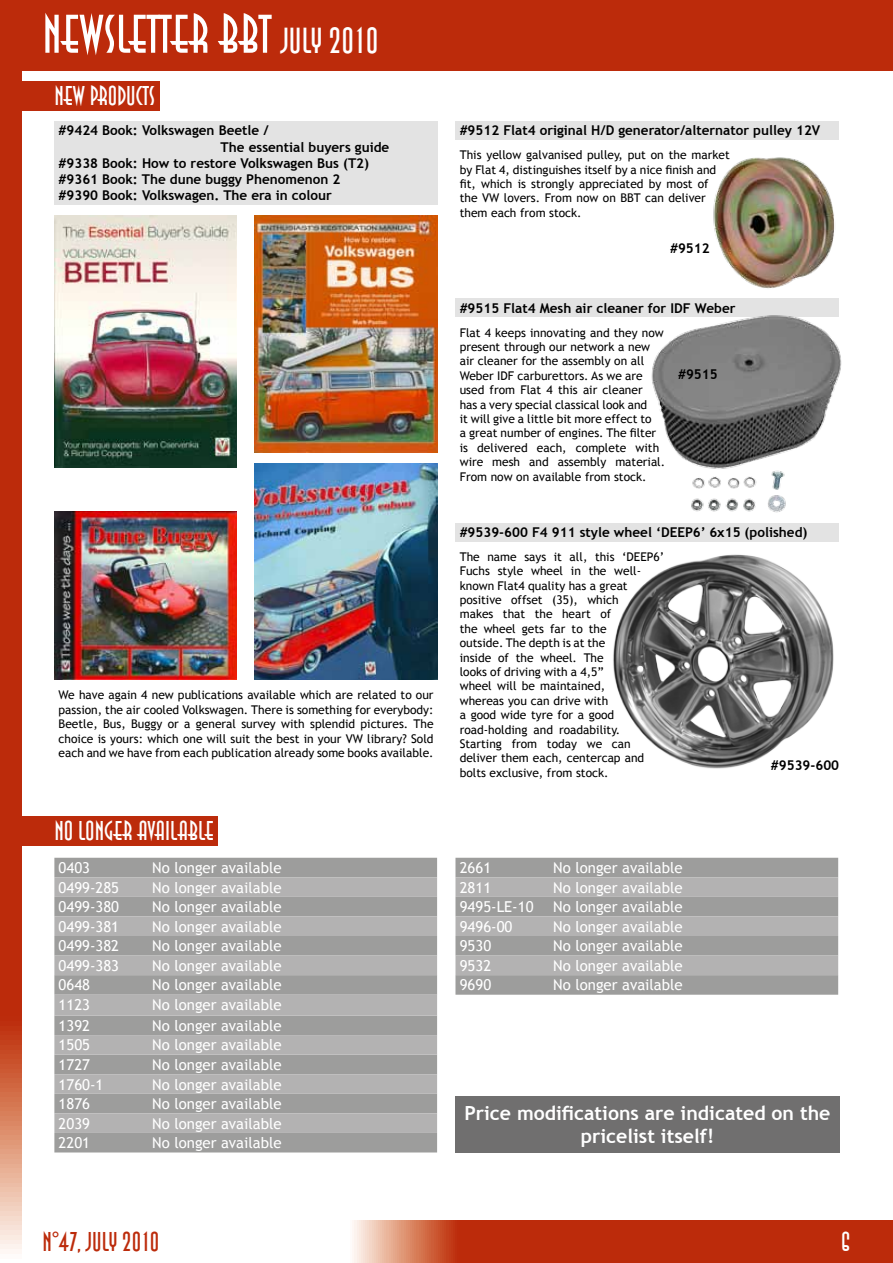
<style>
.page{position:relative;width:893px;height:1263px;background:#fff}
.page>*{position:absolute;margin:0;border:0;box-sizing:border-box;transform-origin:0 0}
.t1{font:54px "Anna Std";color:#fff}
.t2{font:27px "Anna Std";color:#fff}
.t3{font:27px "Anna Std";color:#bc2b0b}
.t4{font:700 19.5px/23.4px "Trebuchet MS";color:#fff;text-align:center}
.t5{font:15px "Trebuchet MS";color:#fff}
.t6{font:700 13.5px "Trebuchet MS";color:#000}
.t7{font:12px/14.4px "Trebuchet MS";color:#000}
.s1{font-size:36px}
</style>
<div class="page">
<div style="left:0;top:0;width:893px;height:70px;background:#bc2b0b"></div>
<svg style="left:0;top:70px;width:21px;height:1184px;background:#c24020"></svg>
<svg style="left:352px;top:1220px;width:540px;height:43px;background:#c24021"></svg>
<hr style="left:892px;top:51px;width:1px;height:1212px;background:#fff">
<div style="left:12px;top:81px;width:147px;height:30px;background:#bc2b0b"></div>
<div style="left:54px;top:121px;width:384px;height:83px;background:#e3e3e3"></div>
<img style="left:54px;top:215px;width:183px;height:253px">
<img style="left:255px;top:215px;width:182px;height:237px">
<img style="left:255px;top:463px;width:182px;height:217px">
<img style="left:54px;top:511px;width:183px;height:169px">
<div style="left:455px;top:121px;width:384px;height:19px;background:#e3e3e3"></div>
<img style="left:705px;top:157px;width:134px;height:142px">
<div style="left:455px;top:299px;width:384px;height:18px;background:#e3e3e3"></div>
<img style="left:651px;top:315px;width:191px;height:198px">
<div style="left:455px;top:523px;width:384px;height:18px;background:#e3e3e3"></div>
<img style="left:594px;top:541px;width:245px;height:228px">
<div style="left:12px;top:816px;width:206px;height:30px;background:#bc2b0b"></div>
<div style="left:456px;top:1097px;width:383px;height:55px;background:#706f6f"></div>
<div style="left:54px;top:858px;width:383px;height:294px;background:#9d9d9c"></div>
<svg style="left:54px;top:877px;width:383px;height:256px;background:#a9a9a8"></svg>
<div style="left:455px;top:858px;width:383px;height:137px;background:#9d9d9c"></div>
<svg style="left:455px;top:877px;width:383px;height:98px;background:#abaaaa"></svg>
<h1 class="t1" style="left:43px;top:5px;width:337px">NEWSLETTER BBT <span class="s1">JULY 2010</span></h1>
<h2 class="t2" style="left:54px;top:81px;width:102px">NEW PRODUCTS</h2>
<p class="t6" style="left:59px;top:122px;width:211px">#9424 Book: Volkswagen Beetle /</p>
<p class="t6" style="left:221px;top:138px;width:170px">The essential buyers guide</p>
<p class="t6" style="left:59px;top:155px;width:312px">#9338 Book: How to restore Volkswagen Bus (T2)</p>
<p class="t6" style="left:59px;top:171px;width:283px">#9361 Book: The dune buggy Phenomenon 2</p>
<p class="t6" style="left:59px;top:187px;width:275px">#9390 Book: Volkswagen. The era in colour</p>
<p class="t7" style="left:59px;top:688px;width:376px;text-align:justify">We have again 4 new publications available which are related to our passion, the air cooled Volkswagen. There is something for everybody:<br>Beetle, Bus, Buggy or a general survey with splendid pictures. The choice is yours: which one will suit the best in your VW library? Sold each and we have from each publication already some books available.</p>
<h2 class="t2" style="left:54px;top:816px;width:161px">NO LONGER AVAILABLE</h2>
<p class="t5" style="left:59px;top:859px;width:33px">0403</p>
<p class="t5" style="left:152px;top:859px;width:131px">No longer available</p>
<p class="t5" style="left:59px;top:878px;width:62px">0499-285</p>
<p class="t5" style="left:152px;top:878px;width:131px">No longer available</p>
<p class="t5" style="left:59px;top:898px;width:62px">0499-380</p>
<p class="t5" style="left:152px;top:898px;width:131px">No longer available</p>
<p class="t5" style="left:59px;top:917px;width:62px">0499-381</p>
<p class="t5" style="left:152px;top:917px;width:131px">No longer available</p>
<p class="t5" style="left:59px;top:937px;width:62px">0499-382</p>
<p class="t5" style="left:152px;top:937px;width:131px">No longer available</p>
<p class="t5" style="left:59px;top:957px;width:62px">0499-383</p>
<p class="t5" style="left:152px;top:957px;width:131px">No longer available</p>
<p class="t5" style="left:59px;top:976px;width:33px">0648</p>
<p class="t5" style="left:152px;top:976px;width:131px">No longer available</p>
<p class="t5" style="left:59px;top:996px;width:33px">1123</p>
<p class="t5" style="left:152px;top:996px;width:131px">No longer available</p>
<p class="t5" style="left:59px;top:1017px;width:33px">1392</p>
<p class="t5" style="left:152px;top:1017px;width:131px">No longer available</p>
<p class="t5" style="left:59px;top:1036px;width:33px">1505</p>
<p class="t5" style="left:152px;top:1036px;width:131px">No longer available</p>
<p class="t5" style="left:59px;top:1056px;width:33px">1727</p>
<p class="t5" style="left:152px;top:1056px;width:131px">No longer available</p>
<p class="t5" style="left:59px;top:1075px;width:46px">1760-1</p>
<p class="t5" style="left:152px;top:1075px;width:131px">No longer available</p>
<p class="t5" style="left:59px;top:1095px;width:33px">1876</p>
<p class="t5" style="left:152px;top:1095px;width:131px">No longer available</p>
<p class="t5" style="left:59px;top:1114px;width:33px">2039</p>
<p class="t5" style="left:152px;top:1114px;width:131px">No longer available</p>
<p class="t5" style="left:59px;top:1134px;width:33px">2201</p>
<p class="t5" style="left:152px;top:1134px;width:131px">No longer available</p>
<p class="t6" style="left:460px;top:122px;width:362px">#9512 Flat4 original H/D generator/alternator pulley 12V</p>
<p class="t7" style="left:460px;top:148px;width:272px">This yellow galvanised pulley, put on the market by Flat 4, distinguishes itself by a nice finish and fit, which is strongly appreciated by most of<br>the VW lovers. From now on BBT can deliver them each from stock.</p>
<p class="t6" style="left:670px;top:240px;width:41px">#9512</p>
<p class="t6" style="left:460px;top:300px;width:277px">#9515 Flat4 Mesh air cleaner for IDF Weber</p>
<p class="t7" style="left:460px;top:325px;width:207px">Flat 4 keeps innovating and they now present through our network a new air cleaner for the assembly on all Weber IDF carburettors. As we are used from Flat 4 this air cleaner<br>has a very special classical look and<br>it will give a little bit more effect to<br>a great number of engines. The filter is delivered each, complete with wire mesh and assembly material.<br>From now on available from stock.</p>
<p class="t6" style="left:678px;top:365px;width:41px">#9515</p>
<p class="t6" style="left:460px;top:524px;width:349px">#9539-600 F4 911 style wheel ‘DEEP6’ 6x15 (polished)</p>
<p class="t7" style="left:460px;top:550px;width:206px">The name says it all, this ‘DEEP6’<br>Fuchs style wheel in the well&shy;known Flat4 quality has a great positive offset (35), which<br>makes that the heart of<br>the wheel gets far to the<br>outside. The depth is at the<br>inside of the wheel. The<br>looks of driving with a 4,5”<br>wheel will be maintained,<br>whereas you can drive with<br>a good wide tyre for a good road-holding and roadability.<br>Starting from today we can deliver them each, centercap and bolts exclusive, from stock.</p>
<p class="t6" style="left:771px;top:757px;width:70px">#9539-600</p>
<p class="t5" style="left:460px;top:859px;width:33px">2661</p>
<p class="t5" style="left:553px;top:859px;width:131px">No longer available</p>
<p class="t5" style="left:460px;top:878px;width:33px">2811</p>
<p class="t5" style="left:553px;top:878px;width:131px">No longer available</p>
<p class="t5" style="left:460px;top:898px;width:75px">9495-LE-10</p>
<p class="t5" style="left:553px;top:898px;width:131px">No longer available</p>
<p class="t5" style="left:460px;top:917px;width:54px">9496-00</p>
<p class="t5" style="left:553px;top:917px;width:131px">No longer available</p>
<p class="t5" style="left:460px;top:937px;width:33px">9530</p>
<p class="t5" style="left:553px;top:937px;width:131px">No longer available</p>
<p class="t5" style="left:460px;top:957px;width:33px">9532</p>
<p class="t5" style="left:553px;top:957px;width:131px">No longer available</p>
<p class="t5" style="left:460px;top:976px;width:33px">9690</p>
<p class="t5" style="left:553px;top:976px;width:131px">No longer available</p>
<h3 class="t4" style="left:464px;top:1101px;width:368px">Price modifications are indicated on the pricelist itself!</h3>
<h2 class="t3" style="left:43px;top:1227px;width:118px">N°47, JULY 2010</h2>
<h2 class="t2" style="left:841px;top:1227px;width:11px">6</h2>
</div>
